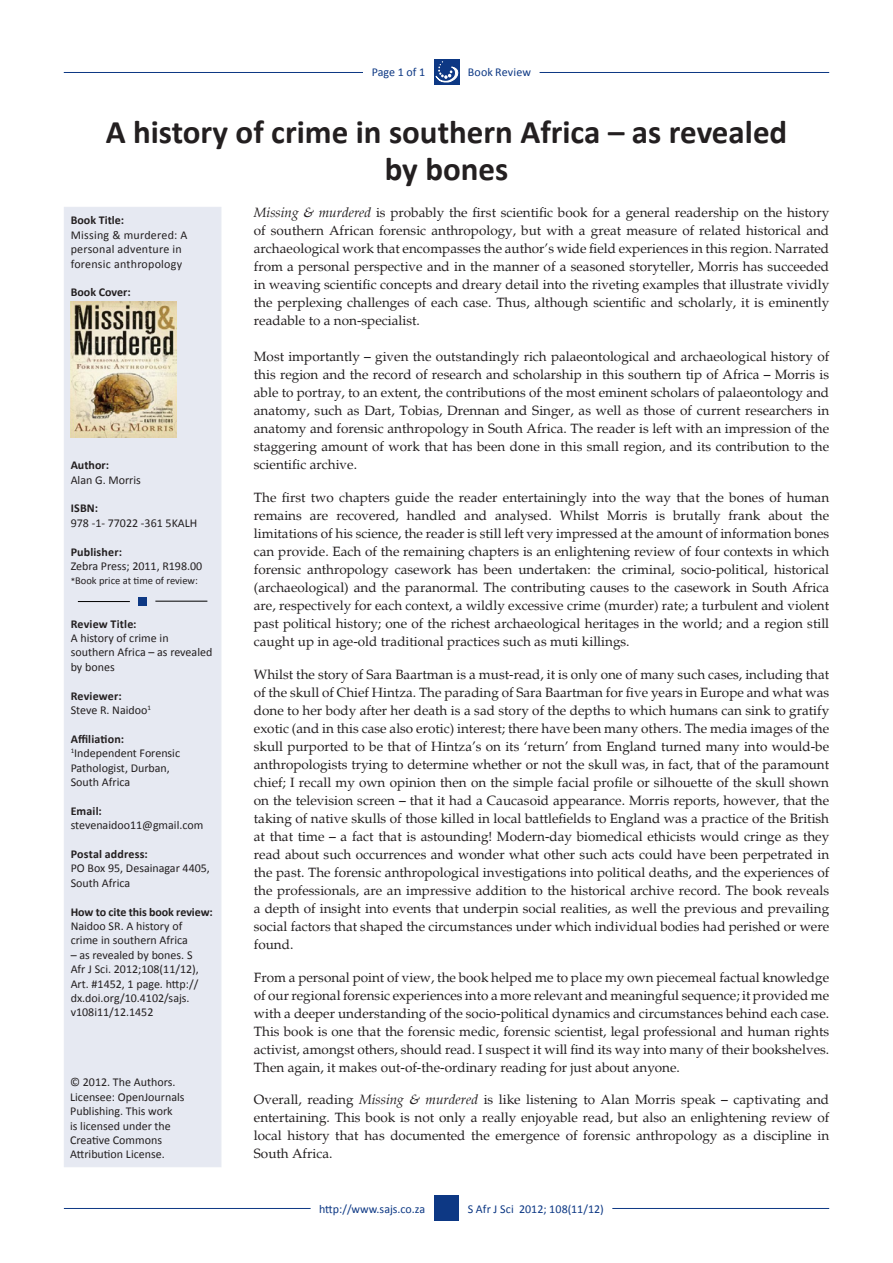
<style>
.page{position:relative;width:893px;height:1263px;background:#fff}
.page>*{position:absolute;margin:0;border:0;box-sizing:border-box;transform-origin:0 0}
.t1{font:700 33px "Calibri";color:#231f20}
.t2{font:13.5px/18px "Palatino";color:#231f20;text-align:justify}
.t3{font:12px/14.4px "Calibri";color:#231f20}
.Bodytext{font:700 12px "Calibri";letter-spacing:.01em;color:#231f20}
.Running_footer_right{font:12px "Calibri";letter-spacing:.005em;color:#0d3884}
.t4{font:12px/14.4px "Calibri";letter-spacing:.02em;color:#231f20}
.t5{font:10.5px "Calibri";color:#231f20}
.s1{font-size:9px}
.s2{font-style:italic}
</style>
<div class="page">
<hr style="left:64px;top:72px;width:300px;height:1px;background:#0d3884">
<hr style="left:540px;top:72px;width:289px;height:1px;background:#0d3884">
<div style="left:434px;top:1196px;width:25px;height:25px;background:#0d3884"></div>
<div style="left:434px;top:59px;width:25px;height:26px;background:#0d3884"></div>
<svg style="left:436px;top:61px;width:23px;height:22px"></svg>
<hr style="left:64px;top:1208px;width:247px;height:1px;background:#0d3884">
<hr style="left:612px;top:1208px;width:217px;height:1px;background:#0d3884">
<div style="left:64px;top:207px;width:157px;height:960px;background:#e6e9f2"></div>
<div style="left:363px;top:59px;width:71px;height:26px;background:#fff"></div>
<hr style="left:78px;top:601px;width:52px;height:1px;background:#000">
<hr style="left:155px;top:601px;width:52px;height:1px;background:#000">
<div style="left:138px;top:597px;width:9px;height:9px;background:#0d3884"></div>
<img style="left:71px;top:301px;width:106px;height:137px">
<p class="Running_footer_right" style="left:372px;top:65px;width:55px">Page 1 of 1</p>
<p class="Running_footer_right" style="left:468px;top:65px;width:65px">Book Review</p>
<p class="t1" style="left:106px;top:111px;width:683px">A history of crime in southern Africa – as revealed</p>
<p class="t1" style="left:385px;top:149px;width:125px">by bones</p>
<p class="Bodytext" style="left:71px;top:213px;width:55px">Book Title:</p>
<p class="t4" style="left:71px;top:227px;width:118px">Missing &amp; murdered: A personal adventure in</p>
<p class="t4" style="left:71px;top:256px;width:113px">forensic anthropology</p>
<p class="Bodytext" style="left:71px;top:285px;width:62px">Book Cover:</p>
<p class="Bodytext" style="left:71px;top:458px;width:40px">Author:</p>
<p class="t3" style="left:71px;top:472px;width:72px">Alan G. Morris</p>
<p class="Bodytext" style="left:71px;top:501px;width:29px">ISBN:</p>
<p class="t3" style="left:71px;top:515px;width:128px">978 -1- 77022 -361 5KALH</p>
<p class="Bodytext" style="left:71px;top:544px;width:53px">Publisher:</p>
<p class="t3" style="left:71px;top:558px;width:133px">Zebra Press; 2011, R198.00</p>
<p class="t5" style="left:71px;top:574px;width:129px"><span class="s1">*</span>Book price at time of review:</p>
<p class="Bodytext" style="left:71px;top:616px;width:67px">Review Title:</p>
<p class="t3" style="left:71px;top:630px;width:143px">A history of crime in southern Africa – as revealed by bones</p>
<p class="Bodytext" style="left:71px;top:688px;width:52px">Reviewer:</p>
<p class="t3" style="left:71px;top:702px;width:82px">Steve R. Naidoo<sup>1</sup></p>
<p class="Bodytext" style="left:71px;top:731px;width:55px">Affiliation:</p>
<p class="t3" style="left:71px;top:745px;width:111px"><sup>1</sup>Independent Forensic<br>Pathologist, Durban,</p>
<p class="t3" style="left:71px;top:774px;width:61px">South Africa</p>
<p class="Bodytext" style="left:71px;top:803px;width:33px">Email:</p>
<p class="t3" style="left:71px;top:817px;width:134px">stevenaidoo11@gmail.com</p>
<p class="Bodytext" style="left:71px;top:846px;width:79px">Postal address:</p>
<p class="t3" style="left:71px;top:861px;width:141px">PO Box 95, Desainagar 4405,<br>South Africa</p>
<p class="Bodytext" style="left:71px;top:904px;width:144px">How to cite this book review:</p>
<p class="t3" style="left:71px;top:918px;width:119px">Naidoo SR. A history of crime in southern Africa</p>
<p class="t3" style="left:71px;top:947px;width:130px">– as revealed by bones. S<br>Afr J Sci. 2012;108(11/12),<br>Art. #1452, 1 page. http:// dx.doi.org/10.4102/sajs. v108i11/12.1452</p>
<p class="t3" style="left:70px;top:1074px;width:107px">© 2012. The Authors.</p>
<p class="t3" style="left:70px;top:1089px;width:116px">Licensee: OpenJournals</p>
<p class="t3" style="left:70px;top:1103px;width:104px">Publishing. This work</p>
<p class="t3" style="left:70px;top:1118px;width:102px">is licensed under the</p>
<p class="t3" style="left:70px;top:1132px;width:93px">Creative Commons</p>
<p class="t3" style="left:70px;top:1146px;width:96px">Attribution License.</p>
<p class="t2" style="left:254px;top:203px;width:577px"><span class="s2">Missing &amp; murdered</span> is probably the first scientific book for a general readership on the history of southern African forensic anthropology, but with a great measure of related historical and archaeological work that encompasses the author’s wide field experiences in this region. Narrated from a personal perspective and in the manner of a seasoned storyteller, Morris has succeeded in weaving scientific concepts and dreary detail into the riveting examples that illustrate vividly the perplexing challenges of each case. Thus, although scientific and scholarly, it is eminently readable to a non-specialist.</p>
<p class="t2" style="left:254px;top:347px;width:577px">Most importantly – given the outstandingly rich palaeontological and archaeological history of this region and the record of research and scholarship in this southern tip of Africa – Morris is able to portray, to an extent, the contributions of the most eminent scholars of palaeontology and anatomy, such as Dart, Tobias, Drennan and Singer, as well as those of current researchers in anatomy and forensic anthropology in South Africa. The reader is left with an impression of the staggering amount of work that has been done in this small region, and its contribution to the scientific archive.</p>
<p class="t2" style="left:254px;top:488px;width:577px">The first two chapters guide the reader entertainingly into the way that the bones of human remains are recovered, handled and analysed. Whilst Morris is brutally frank about the limitations of his science, the reader is still left very impressed at the amount of information bones can provide. Each of the remaining chapters is an enlightening review of four contexts in which forensic anthropology casework has been undertaken: the criminal, socio-political, historical (archaeological) and the paranormal. The contributing causes to the casework in South Africa are, respectively for each context, a wildly excessive crime (murder) rate; a turbulent and violent past political history; one of the richest archaeological heritages in the world; and a region still caught up in age-old traditional practices such as muti killings.</p>
<p class="t2" style="left:254px;top:665px;width:577px">Whilst the story of Sara Baartman is a must-read, it is only one of many such cases, including that of the skull of Chief Hintza. The parading of Sara Baartman for five years in Europe and what was done to her body after her death is a sad story of the depths to which humans can sink to gratify exotic (and in this case also erotic) interest; there have been many others. The media images of the skull purported to be that of Hintza’s on its ‘return’ from England turned many into would-be anthropologists trying to determine whether or not the skull was, in fact, that of the paramount chief; I recall my own opinion then on the simple facial profile or silhouette of the skull shown on the television screen – that it had a Caucasoid appearance. Morris reports, however, that the taking of native skulls of those killed in local battlefields to England was a practice of the British at that time – a fact that is astounding! Modern-day biomedical ethicists would cringe as they read about such occurrences and wonder what other such acts could have been perpetrated in the past. The forensic anthropological investigations into political deaths, and the experiences of the professionals, are an impressive addition to the historical archive record. The book reveals a depth of insight into events that underpin social realities, as well the previous and prevailing social factors that shaped the circumstances under which individual bodies had perished or were found.</p>
<p class="t2" style="left:254px;top:968px;width:577px">From a personal point of view, the book helped me to place my own piecemeal factual knowledge of our regional forensic experiences into a more relevant and meaningful sequence; it provided me with a deeper understanding of the socio-political dynamics and circumstances behind each case.<br>This book is one that the forensic medic, forensic scientist, legal professional and human rights activist, amongst others, should read. I suspect it will find its way into many of their bookshelves.<br>Then again, it makes out-of-the-ordinary reading for just about anyone.</p>
<p class="t2" style="left:254px;top:1091px;width:577px">Overall, reading <span class="s2">Missing &amp; murdered</span> is like listening to Alan Morris speak – captivating and entertaining. This book is not only a really enjoyable read, but also an enlightening review of local history that has documented the emergence of forensic anthropology as a discipline in</p>
<p class="t2" style="left:254px;top:1145px;width:80px">South Africa.</p>
<p class="Running_footer_right" style="left:319px;top:1202px;width:108px">http://www.sajs.co.za</p>
<p class="Running_footer_right" style="left:468px;top:1201px;width:138px">S Afr J Sci 2012; 108(11/12)</p>
</div>
